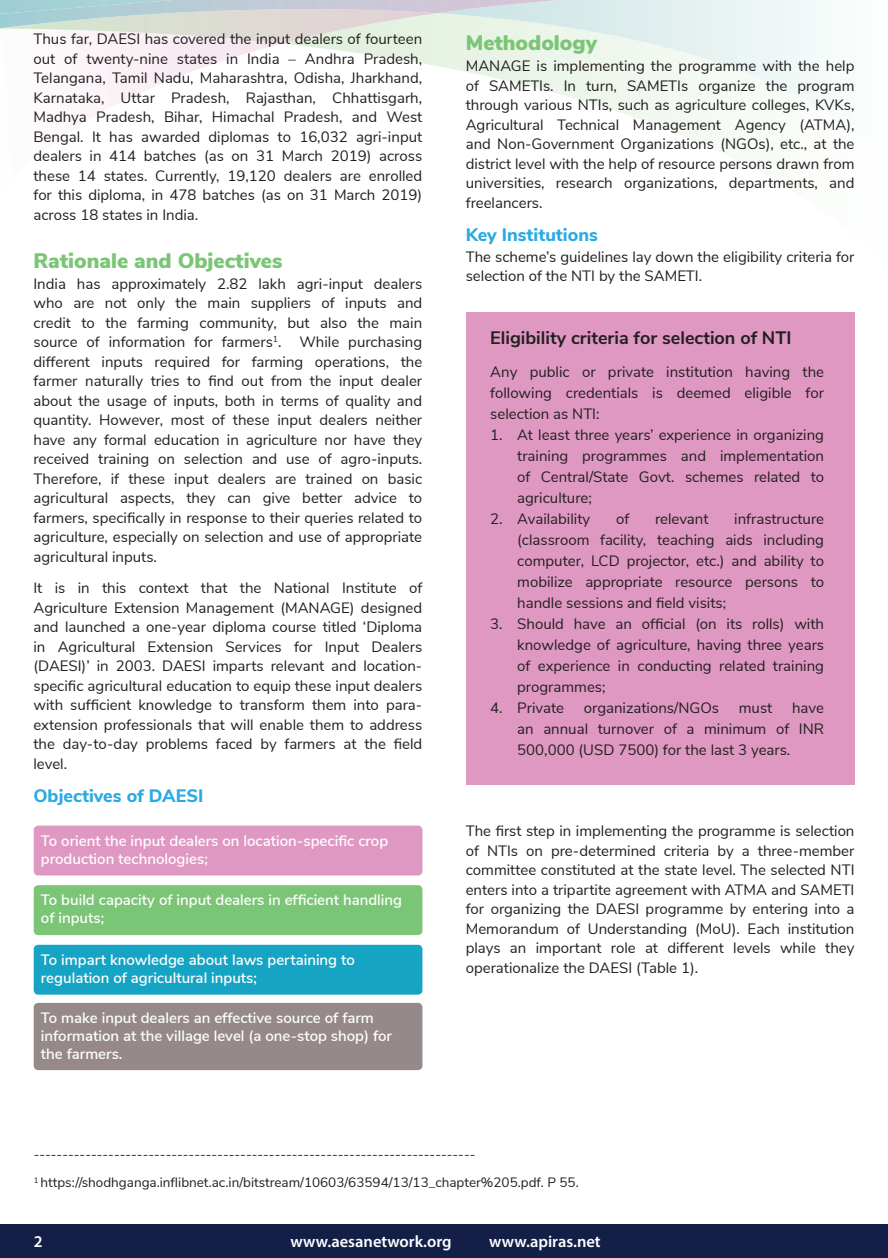
<style>
.page{position:relative;width:888px;height:1258px;background:#fff}
.page>*{position:absolute;margin:0;border:0;box-sizing:border-box;transform-origin:0 0}
.t1{font:900 21px "Nunito Sans";color:#7bc576}
.t2{font:700 18px "Nunito Sans";color:#231f20}
.t3{font:800 18px "Nunito Sans";color:#29aae1}
.t4{font:600 16.5px "Myriad Pro";color:#fff}
.t5{font:15px/19.5px "Nunito Sans";color:#231f20;text-align:justify}
.t6{font:600 15px/18px "Nunito Sans";color:#fff}
.t7{font:13.5px/28.5px "Nunito Sans";color:#231f20}
</style>
<div class="page">
<div style="left:0;top:1224px;width:888px;height:34px;background:#131f47"></div>
<svg style="left:86px;top:30px;width:736px;height:126px"></svg>
<img style="left:76px;top:30px;width:361px;height:14px">
<div style="left:466px;top:312px;width:388px;height:473px;background:#df98c2"></div>
<div style="left:34px;top:825px;width:388px;height:50px;background:#df98c2;border-radius:4px"></div>
<div style="left:34px;top:885px;width:388px;height:50px;background:#7bc576;border-radius:4px"></div>
<div style="left:34px;top:945px;width:388px;height:50px;background:#16a4c4;border-radius:4px"></div>
<div style="left:34px;top:1003px;width:388px;height:67px;background:#958a89;border-radius:4px"></div>
<p class="t5" style="left:33px;top:28px;width:390px">Thus far, DAESI has covered the input dealers of fourteen out of twenty-nine states in India – Andhra Pradesh, Telangana, Tamil Nadu, Maharashtra, Odisha, Jharkhand, Karnataka, Uttar Pradesh, Rajasthan, Chhattisgarh, Madhya Pradesh, Bihar, Himachal Pradesh, and West Bengal. It has awarded diplomas to 16,032 agri-input dealers in 414 batches (as on 31 March 2019) across these 14 states. Currently, 19,120 dealers are enrolled for this diploma, in 478 batches (as on 31 March 2019) across 18 states in India.</p>
<h1 class="t1" style="left:33px;top:245px;width:250px">Rationale and Objectives</h1>
<p class="t5" style="left:33px;top:273px;width:390px">India has approximately 2.82 lakh agri-input dealers who are not only the main suppliers of inputs and credit to the farming community, but also the main source of information for farmers<sup>1</sup>. While purchasing different inputs required for farming operations, the farmer naturally tries to find out from the input dealer about the usage of inputs, both in terms of quality and quantity. However, most of these input dealers neither have any formal education in agriculture nor have they received training on selection and use of agro-inputs.<br>Therefore, if these input dealers are trained on basic agricultural aspects, they can give better advice to farmers, specifically in response to their queries related to agriculture, especially on selection and use of appropriate agricultural inputs.</p>
<p class="t5" style="left:33px;top:577px;width:390px">It is in this context that the National Institute of Agriculture Extension Management (MANAGE) designed and launched a one-year diploma course titled ‘Diploma in Agricultural Extension Services for Input Dealers (DAESI)’ in 2003. DAESI imparts relevant and location&shy;specific agricultural education to equip these input dealers with sufficient knowledge to transform them into para&shy;extension professionals that will enable them to address the day-to-day problems faced by farmers at the field level.</p>
<p class="t3" style="left:33px;top:782px;width:171px">Objectives of DAESI</p>
<p class="t6" style="left:41px;top:830px;width:349px">To orient the input dealers on location-specific crop production technologies;</p>
<p class="t6" style="left:41px;top:890px;width:363px">To build capacity of input dealers in efficient handling of inputs;</p>
<p class="t6" style="left:41px;top:950px;width:315px">To impart knowledge about laws pertaining to regulation of agricultural inputs;</p>
<p class="t6" style="left:41px;top:1008px;width:353px">To make input dealers an effective source of farm information at the village level (a one-stop shop) for the farmers.</p>
<h1 class="t1" style="left:466px;top:28px;width:133px">Methodology</h1>
<p class="t5" style="left:466px;top:55px;width:390px">MANAGE is implementing the programme with the help of SAMETIs. In turn, SAMETIs organize the program through various NTIs, such as agriculture colleges, KVKs, Agricultural Technical Management Agency (ATMA), and Non-Government Organizations (NGOs), etc., at the district level with the help of resource persons drawn from universities, research organizations, departments, and freelancers.</p>
<p class="t3" style="left:466px;top:221px;width:134px">Key Institutions</p>
<p class="t5" style="left:466px;top:246px;width:390px">The scheme’s guidelines lay down the eligibility criteria for selection of the NTI by the SAMETI.</p>
<p class="t2" style="left:490px;top:324px;width:303px">Eligibility criteria for selection of NTI</p>
<p class="t5" style="left:490px;top:360px;width:335px;line-height:21px">Any public or private institution having the following credentials is deemed eligible for selection as NTI:</p>
<p class="t5" style="left:517px;top:423px;width:308px;line-height:21px;text-indent:-27px">1. At least three years’ experience in organizing training programmes and implementation of Central/State Govt. schemes related to agriculture;</p>
<p class="t5" style="left:490px;top:508px;width:102px">2. Availability</p>
<p class="t5" style="left:616px;top:508px;width:15px">of</p>
<p class="t5" style="left:655px;top:508px;width:55px">relevant</p>
<p class="t5" style="left:517px;top:507px;width:308px;line-height:21px;text-indent:217px">infrastructure (classroom facility, teaching aids including computer, LCD projector, etc.) and ability to mobilize appropriate resource persons to handle sessions and field visits;</p>
<p class="t5" style="left:517px;top:612px;width:308px;line-height:21px;text-indent:-27px">3. Should have an official (on its rolls) with knowledge of agriculture, having three years of experience in conducting related training programmes;</p>
<p class="t5" style="left:490px;top:697px;width:75px">4. Private</p>
<p class="t5" style="left:584px;top:697px;width:137px">organizations/NGOs</p>
<p class="t5" style="left:739px;top:697px;width:35px">must</p>
<p class="t5" style="left:517px;top:696px;width:308px;line-height:21px;text-indent:275px">have an annual turnover of a minimum of INR 500,000 (USD 7500) for the last 3 years.</p>
<p class="t5" style="left:466px;top:820px;width:390px">The first step in implementing the programme is selection of NTIs on pre-determined criteria by a three-member committee constituted at the state level. The selected NTI enters into a tripartite agreement with ATMA and SAMETI for organizing the DAESI programme by entering into a Memorandum of Understanding (MoU). Each institution plays an important role at different levels while they operationalize the DAESI (Table 1).</p>
<p class="t7" style="left:34px;top:1139px;width:547px">-----------------------------------------------------------------------------<br><sup>1</sup> https://shodhganga.inflibnet.ac.in/bitstream/10603/63594/13/13_chapter%205.pdf. P 55.</p>
<p class="t4" style="left:34px;top:1231px;width:10px">2</p>
<p class="t4" style="left:291px;top:1231px;width:163px">www.aesanetwork.org</p>
<p class="t4" style="left:489px;top:1231px;width:113px">www.apiras.net</p>
</div>
